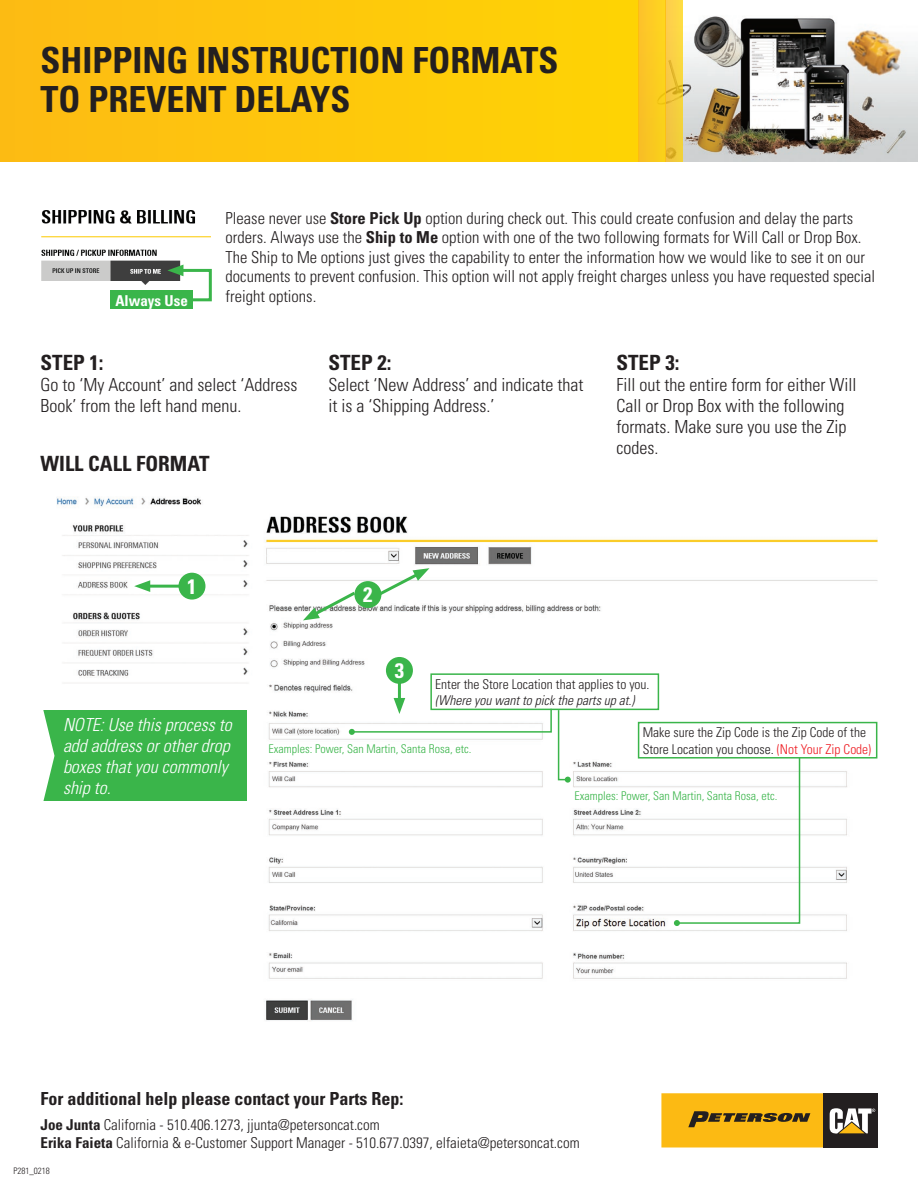
<style>
.page{position:relative;width:918px;height:1188px;background:#fff}
.page>*{position:absolute;margin:0;border:0;box-sizing:border-box;transform-origin:0 0}
.t1{font:700 condensed 36px/39px "Univers";color:#231f20}
.t2{font:700 condensed 21px "Univers";color:#231f20}
.t3{font:700 condensed 20.85px "Univers";color:#fff}
.t4{font:300 condensed 18px/21px "Univers";color:#231f20}
.t5{font:italic 300 condensed 18px/21px "Univers";color:#fff}
.t6{font:700 condensed 18px "Univers";color:#231f20}
.t7{font:300 condensed 16.5px/19.5px "Univers";color:#231f20}
.t8{font:300 condensed 15px/18px "Univers";color:#231f20}
.t9{font:700 condensed 15px "Univers";color:#fff}
.t10{font:300 condensed 13.5px "Univers";color:#231f20}
.t11{font:italic 300 condensed 13.5px "Univers";color:#231f20}
.t12{font:300 condensed 12px "Univers";color:#3ab54a}
.t13{font:300 condensed 9px "Univers";color:#231f20}
.s1{font-weight:700}
.s2{color:#ee1d23}
</style>
<div class="page">
<img style="left:57px;top:497px;width:820px;height:524px">
<div style="left:178px;top:573px;width:27px;height:27px;background:#3ab54a;border-radius:50%"></div>
<hr style="left:145px;top:585px;width:35px;height:3px;background:#3ab54a">
<svg style="left:134px;top:580px;width:16px;height:12px"></svg>
<div style="left:354px;top:581px;width:27px;height:27px;background:#3ab54a;border-radius:50%"></div>
<svg style="left:303px;top:589px;width:55px;height:31px"></svg>
<svg style="left:375px;top:568px;width:54px;height:31px"></svg>
<div style="left:386px;top:657px;width:27px;height:27px;background:#3ab54a;border-radius:50%"></div>
<hr style="left:398px;top:680px;width:3px;height:24px;background:#3ab54a">
<img style="left:683px;top:16px;width:235px;height:146px">
<div style="left:0;top:0;width:638px;height:162px;background:#fec70c"></div>
<div style="left:638px;top:0;width:27px;height:162px;background:#fbc922"></div>
<svg style="left:665px;top:0;width:18px;height:162px;background:#f5cb3d"></svg>
<div style="left:823px;top:1093px;width:54px;height:54px;background:#231f20"></div>
<svg style="left:661px;top:1093px;width:214px;height:55px"></svg>
<div style="left:43px;top:711px;width:203px;height:90px;background:#3ab54a"></div>
<svg style="left:43px;top:710px;width:12px;height:91px"></svg>
<img style="left:41px;top:210px;width:169px;height:75px">
<svg style="left:167px;top:265px;width:45px;height:37px"></svg>
<div style="left:110px;top:291px;width:83px;height:18px;background:#3ab54a"></div>
<svg style="left:674px;top:759px;width:127px;height:167px"></svg>
<div style="left:430px;top:673px;width:229px;height:37px;border:2px solid #3ab54a"></div>
<div style="left:638px;top:722px;width:239px;height:37px;border:2px solid #3ab54a"></div>
<svg style="left:349px;top:698px;width:222px;height:85px"></svg>
<h1 class="t1" style="left:40px;top:41px;width:519px">SHIPPING INSTRUCTION FORMATS<br>TO PREVENT DELAYS</h1>
<p class="t9" style="left:115px;top:291px;width:74px">Always Use</p>
<p class="t7" style="left:226px;top:208px;width:651px">Please never use <span class="s1">Store Pick Up</span> option during check out. This could create confusion and delay the parts orders. Always use the <span class="s1">Ship to Me</span> option with one of the two following formats for Will Call or Drop Box.<br>The Ship to Me options just gives the capability to enter the information how we would like to see it on our documents to prevent confusion. This option will not apply freight charges unless you have requested special freight options.</p>
<p class="t2" style="left:40px;top:350px;width:64px">STEP 1:</p>
<p class="t4" style="left:40px;top:374px;width:258px">Go to ‘My Account’ and select ‘Address<br>Book’ from the left hand menu.</p>
<p class="t2" style="left:40px;top:450px;width:171px">WILL CALL FORMAT</p>
<p class="t2" style="left:328px;top:350px;width:65px">STEP 2:</p>
<p class="t4" style="left:328px;top:374px;width:256px">Select ‘New Address’ and indicate that it is a ‘Shipping Address.’</p>
<p class="t2" style="left:616px;top:350px;width:64px">STEP 3:</p>
<p class="t4" style="left:616px;top:374px;width:241px">Fill out the entire form for either Will<br>Call or Drop Box with the following formats. Make sure you use the Zip codes.</p>
<p class="t3" style="left:187px;top:574px;width:11px">1</p>
<p class="t3" style="left:363px;top:582px;width:11px">2</p>
<p class="t5" style="left:63px;top:714px;width:170px">NOTE: Use this process to add address or other drop boxes that you commonly ship to.</p>
<p class="t3" style="left:395px;top:658px;width:11px">3</p>
<p class="t10" style="left:435px;top:676px;width:216px">Enter the Store Location that applies to you.</p>
<p class="t11" style="left:435px;top:692px;width:201px">(Where you want to pick the parts up at.)</p>
<p class="t10" style="left:643px;top:724px;width:225px">Make sure the Zip Code is the Zip Code of the</p>
<p class="t12" style="left:269px;top:741px;width:205px">Examples: Power, San Martin, Santa Rosa, etc.</p>
<p class="t10" style="left:643px;top:741px;width:230px">Store Location you choose. <span class="s2">(Not Your Zip Code)</span></p>
<p class="t12" style="left:575px;top:788px;width:205px">Examples: Power, San Martin, Santa Rosa, etc.</p>
<p class="t6" style="left:40px;top:1087px;width:364px">For additional help please contact your Parts Rep:</p>
<p class="t8" style="left:40px;top:1115px;width:541px"><span class="s1">Joe Junta</span> California - 510.406.1273, jjunta@petersoncat.com<br><span class="s1">Erika Faieta</span> California &amp; e-Customer Support Manager - 510.677.0397, elfaieta@petersoncat.com</p>
<p class="t13" style="left:14px;top:1165px;width:38px">P281_0218</p>
</div>
